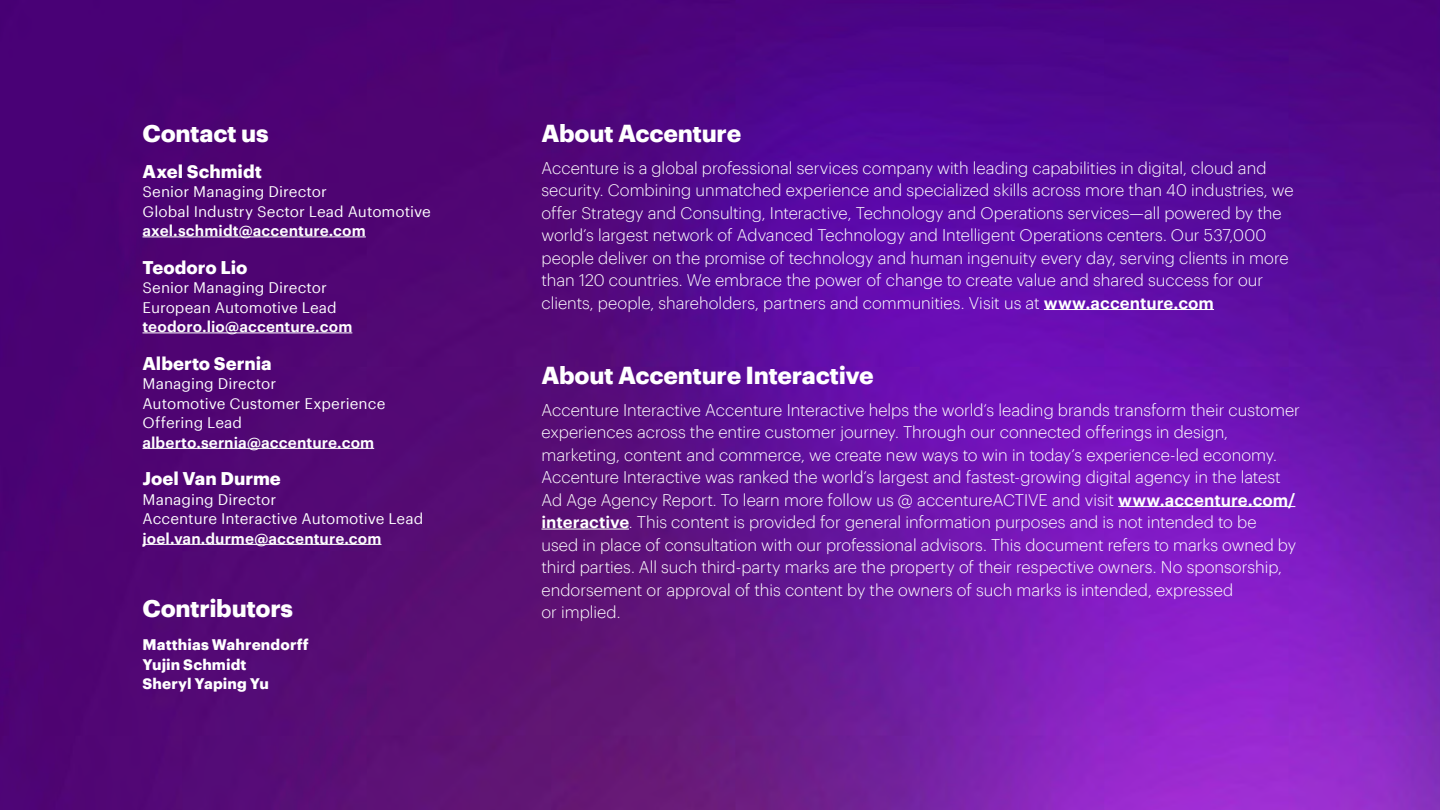
<style>
.page{position:relative;width:1440px;height:810px;background:#fff}
.page>*{position:absolute;margin:0;border:0;box-sizing:border-box;transform-origin:0 0}
.t1{font:700 24px "Graphik";letter-spacing:-.015em;color:#fff}
.t2{font:700 18px "Graphik";color:#fff}
.t3{font:300 16.5px/22.5px "Graphik";letter-spacing:-.005em;color:#fff}
.t4{font:15px/19.5px "Graphik";letter-spacing:.005em;color:#fff}
.t5{font:600 15px "Graphik";letter-spacing:.005em;color:#fff}
.t6{font:700 15px/19.5px "Graphik";letter-spacing:.01em;color:#fff}
.s1{font-weight:600}
</style>
<div class="page">
<img style="left:0;top:0;width:1440px;height:810px">
<hr style="left:143px;top:237px;width:223px;height:1px;background:#fff">
<hr style="left:143px;top:333px;width:209px;height:1px;background:#fff">
<hr style="left:143px;top:448px;width:231px;height:1px;background:#fff">
<hr style="left:143px;top:544px;width:239px;height:1px;background:#fff">
<hr style="left:1044px;top:309px;width:170px;height:1px;background:#fff">
<hr style="left:1118px;top:506px;width:177px;height:1px;background:#fff">
<hr style="left:542px;top:529px;width:87px;height:1px;background:#fff">
<h1 class="t1" style="left:143px;top:115px;width:128px">Contact us</h1>
<p class="t2" style="left:143px;top:157px;width:121px">Axel Schmidt</p>
<p class="t4" style="left:143px;top:181px;width:290px">Senior Managing Director<br>Global Industry Sector Lead Automotive</p>
<p class="t5" style="left:143px;top:219px;width:225px">axel.schmidt@accenture.com</p>
<p class="t2" style="left:143px;top:253px;width:106px">Teodoro Lio</p>
<p class="t4" style="left:143px;top:277px;width:196px">Senior Managing Director<br>European Automotive Lead</p>
<p class="t5" style="left:143px;top:315px;width:211px">teodoro.lio@accenture.com</p>
<p class="t2" style="left:143px;top:349px;width:131px">Alberto Sernia</p>
<p class="t4" style="left:143px;top:373px;width:244px">Managing Director<br>Automotive Customer Experience<br>Offering Lead</p>
<p class="t5" style="left:143px;top:431px;width:233px">alberto.sernia@accenture.com</p>
<p class="t2" style="left:143px;top:465px;width:140px">Joel Van Durme</p>
<p class="t4" style="left:143px;top:488px;width:282px">Managing Director<br>Accenture Interactive Automotive Lead</p>
<p class="t5" style="left:143px;top:527px;width:241px">joel.van.durme@accenture.com</p>
<h1 class="t1" style="left:143px;top:590px;width:152px">Contributors</h1>
<p class="t6" style="left:143px;top:634px;width:168px">Matthias Wahrendorff<br>Yujin Schmidt<br>Sheryl Yaping Yu</p>
<h1 class="t1" style="left:542px;top:115px;width:201px">About Accenture</h1>
<p class="t3" style="left:542px;top:155px;width:754px">Accenture is a global professional services company with leading capabilities in digital, cloud and security. Combining unmatched experience and specialized skills across more than 40 industries, we offer Strategy and Consulting, Interactive, Technology and Operations services—all powered by the world’s largest network of Advanced Technology and Intelligent Operations centers. Our 537,000 people deliver on the promise of technology and human ingenuity every day, serving clients in more than 120 countries. We embrace the power of change to create value and shared success for our clients, people, shareholders, partners and communities. Visit us at <span class="s1">www.accenture.com</span></p>
<h1 class="t1" style="left:542px;top:357px;width:334px">About Accenture Interactive</h1>
<p class="t3" style="left:542px;top:397px;width:760px">Accenture Interactive Accenture Interactive helps the world’s leading brands transform their customer experiences across the entire customer journey. Through our connected offerings in design, marketing, content and commerce, we create new ways to win in today’s experience-led economy.<br>Accenture Interactive was ranked the world’s largest and fastest-growing digital agency in the latest Ad Age Agency Report. To learn more follow us @ accentureACTIVE and visit <span class="s1">www.accenture.com/ interactive</span>. This content is provided for general information purposes and is not intended to be<br>used in place of consultation with our professional advisors. This document refers to marks owned by third parties. All such third-party marks are the property of their respective owners. No sponsorship, endorsement or approval of this content by the owners of such marks is intended, expressed<br>or implied.</p>
</div>
